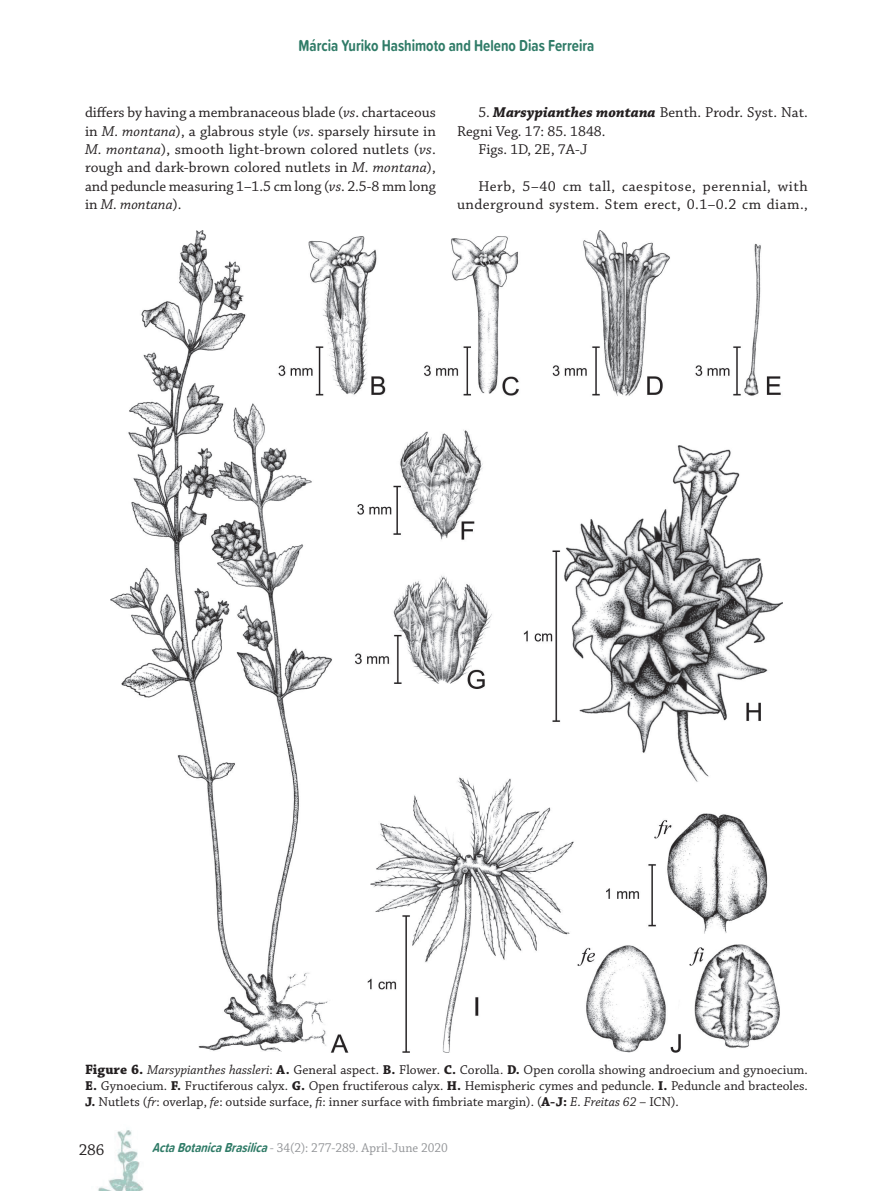
<style>
.page{position:relative;width:893px;height:1191px;background:#fff}
.page>*{position:absolute;margin:0;border:0;box-sizing:border-box;transform-origin:0 0}
.t1{font:700 16.5px "Proxima Soft Cond";color:#2f7b67;scale:.91 1}
.t2{font:16.5px "Chaparral Pro";color:#231f20}
.t3{font:15px/18.3px "Chaparral Pro";letter-spacing:.01em;color:#231f20;text-align:justify}
.t4{font:15px/18.3px "Chaparral Pro";letter-spacing:.035em;color:#231f20;text-align:right}
.t5{font:13.5px/16.2px "Chaparral Pro";color:#231f20;text-align:justify}
.t6{font:13.5px "Chaparral Pro";color:#939598;scale:.95 1}
.s1{font-style:italic}
.s2{font-weight:700;font-style:italic}
.s3{font-weight:700;font-size:14.25px}
.s4{font-weight:700}
.s5{font-family:"Proxima Soft Cond";font-weight:700;font-style:italic;color:#2f7b67}
</style>
<div class="page">
<img style="left:98px;top:1130px;width:45px;height:61px">
<img style="left:110px;top:231px;width:673px;height:821px">
<p class="t1" style="left:298px;top:33px;width:327px">Márcia Yuriko Hashimoto and Heleno Dias Ferreira</p>
<p class="t3" style="left:85px;top:104px;width:352px">differs by having a membranaceous blade (<span class="s1">vs</span>. chartaceous in <span class="s1">M. montana</span>), a glabrous style (<span class="s1">vs</span>. sparsely hirsute in <span class="s1">M. montana</span>), smooth light-brown colored nutlets (<span class="s1">vs</span>. rough and dark-brown colored nutlets in <span class="s1">M. montana</span>), and peduncle measuring 1–1.5 cm long (<span class="s1">vs</span>. 2.5-8 mm long in <span class="s1">M. montana</span>).</p>
<p class="t3" style="left:478px;top:104px;width:331px">5. <span class="s2">Marsypianthes montana</span> Benth. Prodr. Syst. Nat.</p>
<p class="t3" style="left:457px;top:122px;width:150px">Regni Veg. 17: 85. 1848.</p>
<p class="t3" style="left:478px;top:141px;width:111px">Figs. 1D, 2E, 7A-J</p>
<p class="t4" style="left:457px;top:177px;width:352px">Herb, 5–40 cm tall, caespitose, perennial, with underground system. Stem erect, 0.1–0.2 cm diam.,</p>
<p class="t5" style="left:85px;top:1061px;width:724px"><span class="s3">Figure 6.</span> <span class="s1">Marsypianthes hassleri</span>: <span class="s4">A.</span> General aspect. <span class="s4">B.</span> Flower. <span class="s4">C.</span> Corolla. <span class="s4">D.</span> Open corolla showing androecium and gynoecium.<br><span class="s4">E.</span> Gynoecium. <span class="s4">F.</span> Fructiferous calyx. <span class="s4">G.</span> Open fructiferous calyx. <span class="s4">H.</span> Hemispheric cymes and peduncle. <span class="s4">I.</span> Peduncle and bracteoles.<br><span class="s4">J.</span> Nutlets (<span class="s1">fr</span>: overlap, <span class="s1">fe</span>: outside surface, <span class="s1">fi</span>: inner surface with fimbriate margin). (<span class="s4">A-J:</span> <span class="s1">E. Freitas 62</span> – ICN).</p>
<p class="t2" style="left:79px;top:1141px;width:27px">286</p>
<p class="t6" style="left:152px;top:1140px;width:313px"><span class="s5">ActaBotanicaBrasilica</span>- 34(2): 277-289. April-June 2020</p>
</div>
